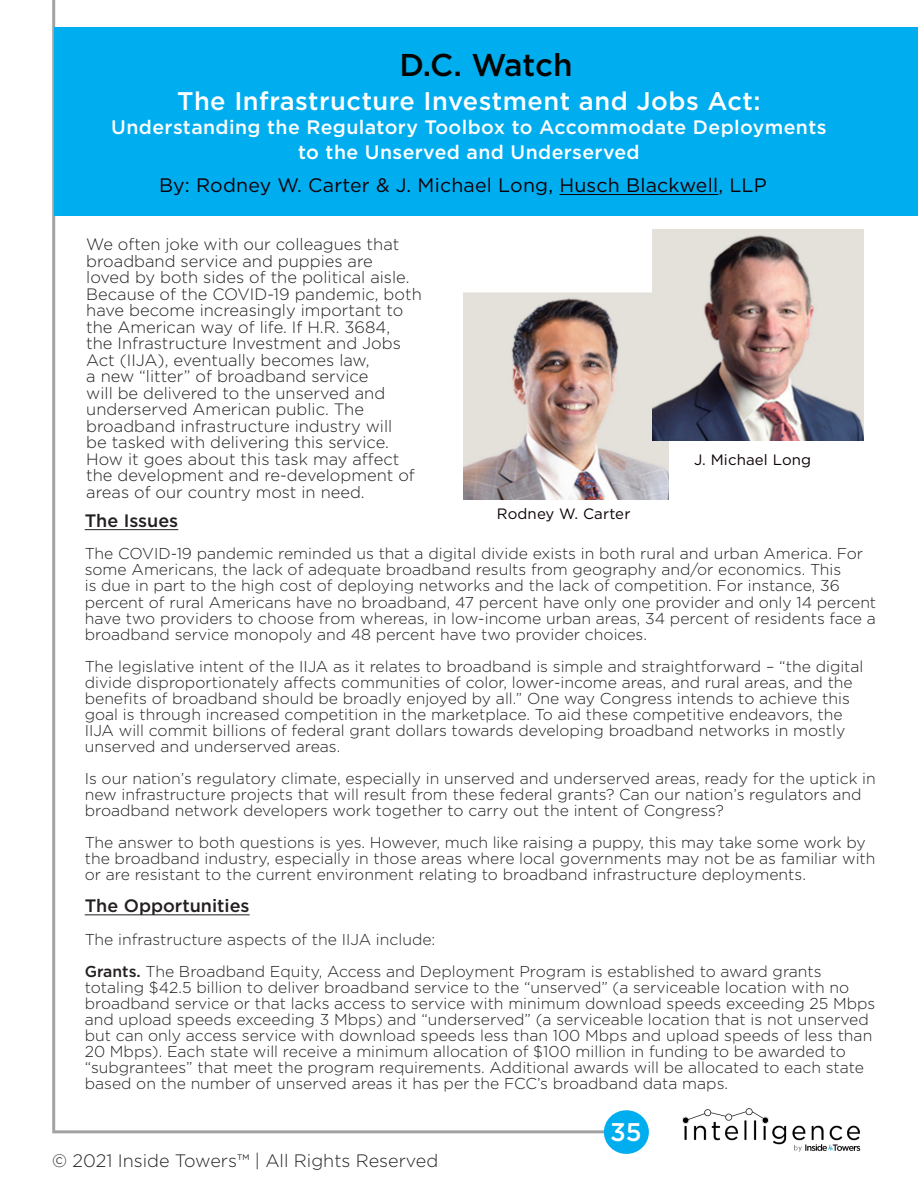
<style>
.page{position:relative;width:918px;height:1188px;background:#fff}
.page>*{position:absolute;margin:0;border:0;box-sizing:border-box;transform-origin:0 0}
.Paragraph_Style_1{font:500 31.5px "Gotham HTF";letter-spacing:-.01em;color:#040503}
.Paragraph_Style_1-2{font:500 25.5px "Gotham HTF";letter-spacing:.02em;color:#fff}
.Paragraph_Style_1-3{font:500 19.5px "Gotham HTF";letter-spacing:.02em;color:#fff}
.Paragraph_Style_1-4{font:19.5px "Gotham HTF";letter-spacing:.01em;color:#0d0108}
.t1{font:300 18px "Gotham HTF";color:#242524}
.t2{font:500 18px "Gotham HTF";color:#231f20}
.t3{font:300 16.5px/16.5px "Gotham HTF";color:#231f20}
.t4{font:300 15.75px/16px "Gotham HTF";color:#231f20}
.Paragraph_Style_1-5{font:15px "Gotham HTF";letter-spacing:.01em;color:#0d0108}
.s1{font-weight:500}
</style>
<div class="page">
<img style="left:682px;top:1109px;width:179px;height:43px">
<hr style="left:52px;top:1130px;width:563px;height:3px;background:#a3a2a2">
<div style="left:604px;top:1110px;width:45px;height:44px;background:#00aeef;border-radius:50%"></div>
<hr style="left:52px;top:0;width:3px;height:1131px;background:#a3a2a2">
<div style="left:54px;top:27px;width:864px;height:189px;background:#00aeef"></div>
<hr style="left:559px;top:194px;width:159px;height:1px;background:#0d0108">
<hr style="left:85px;top:529px;width:93px;height:1px;background:#231f20">
<hr style="left:85px;top:915px;width:165px;height:1px;background:#231f20">
<img style="left:464px;top:292px;width:205px;height:208px">
<img style="left:652px;top:230px;width:212px;height:211px">
<p class="Paragraph_Style_1" style="left:400px;top:47px;width:174px">D.C. Watch</p>
<p class="Paragraph_Style_1-2" style="left:177px;top:87px;width:585px">The Infrastructure Investment and Jobs Act:</p>
<p class="Paragraph_Style_1-3" style="left:111px;top:116px;width:717px">Understanding the Regulatory Toolbox to Accommodate Deployments</p>
<p class="Paragraph_Style_1-3" style="left:298px;top:141px;width:343px">to the Unserved and Underserved</p>
<p class="Paragraph_Style_1-4" style="left:159px;top:174px;width:609px">By: Rodney W. Carter &amp; J. Michael Long, Husch Blackwell, LLP</p>
<p class="t3" style="left:86px;top:236px;width:337px">We often joke with our colleagues that broadband service and puppies are<br>loved by both sides of the political aisle.<br>Because of the COVID-19 pandemic, both have become increasingly important to the American way of life. If H.R. 3684,<br>the Infrastructure Investment and Jobs Act (IIJA), eventually becomes law,<br>a new “litter” of broadband service<br>will be delivered to the unserved and underserved American public. The broadband infrastructure industry will<br>be tasked with delivering this service.<br>How it goes about this task may affect the development and re-development of areas of our country most in need.</p>
<p class="Paragraph_Style_1-5" style="left:694px;top:451px;width:119px">J. Michael Long</p>
<p class="Paragraph_Style_1-5" style="left:497px;top:505px;width:135px">Rodney W. Carter</p>
<p class="t2" style="left:85px;top:511px;width:95px">The Issues</p>
<p class="t4" style="left:85px;top:546px;width:793px">The COVID-19 pandemic reminded us that a digital divide exists in both rural and urban America. For some Americans, the lack of adequate broadband results from geography and/or economics. This<br>is due in part to the high cost of deploying networks and the lack of competition. For instance, 36 percent of rural Americans have no broadband, 47 percent have only one provider and only 14 percent have two providers to choose from whereas, in low-income urban areas, 34 percent of residents face a broadband service monopoly and 48 percent have two provider choices.</p>
<p class="t4" style="left:85px;top:658px;width:780px">The legislative intent of the IIJA as it relates to broadband is simple and straightforward – “the digital divide disproportionately affects communities of color, lower-income areas, and rural areas, and the benefits of broadband should be broadly enjoyed by all.” One way Congress intends to achieve this goal is through increased competition in the marketplace. To aid these competitive endeavors, the IIJA will commit billions of federal grant dollars towards developing broadband networks in mostly unserved and underserved areas.</p>
<p class="t4" style="left:85px;top:770px;width:793px">Is our nation’s regulatory climate, especially in unserved and underserved areas, ready for the uptick in new infrastructure projects that will result from these federal grants? Can our nation’s regulators and broadband network developers work together to carry out the intent of Congress?</p>
<p class="t4" style="left:85px;top:834px;width:792px">The answer to both questions is yes. However, much like raising a puppy, this may take some work by the broadband industry, especially in those areas where local governments may not be as familiar with or are resistant to the current environment relating to broadband infrastructure deployments.</p>
<p class="t2" style="left:85px;top:896px;width:166px">The Opportunities</p>
<p class="t4" style="left:85px;top:931px;width:352px">The infrastructure aspects of the IIJA include:</p>
<p class="t4" style="left:85px;top:963px;width:792px"><span class="s1">Grants.</span> The Broadband Equity, Access and Deployment Program is established to award grants totaling $42.5 billion to deliver broadband service to the “unserved” (a serviceable location with no broadband service or that lacks access to service with minimum download speeds exceeding 25 Mbps and upload speeds exceeding 3 Mbps) and “underserved” (a serviceable location that is not unserved but can only access service with download speeds less than 100 Mbps and upload speeds of less than 20 Mbps). Each state will receive a minimum allocation of $100 million in funding to be awarded to “subgrantees” that meet the program requirements. Additional awards will be allocated to each state based on the number of unserved areas it has per the FCC’s broadband data maps.</p>
<p class="t1" style="left:52px;top:1151px;width:388px">© 2021 Inside Towers™ | All Rights Reserved</p>
<p class="Paragraph_Style_1-2" style="left:610px;top:1117px;width:33px">35</p>
</div>
